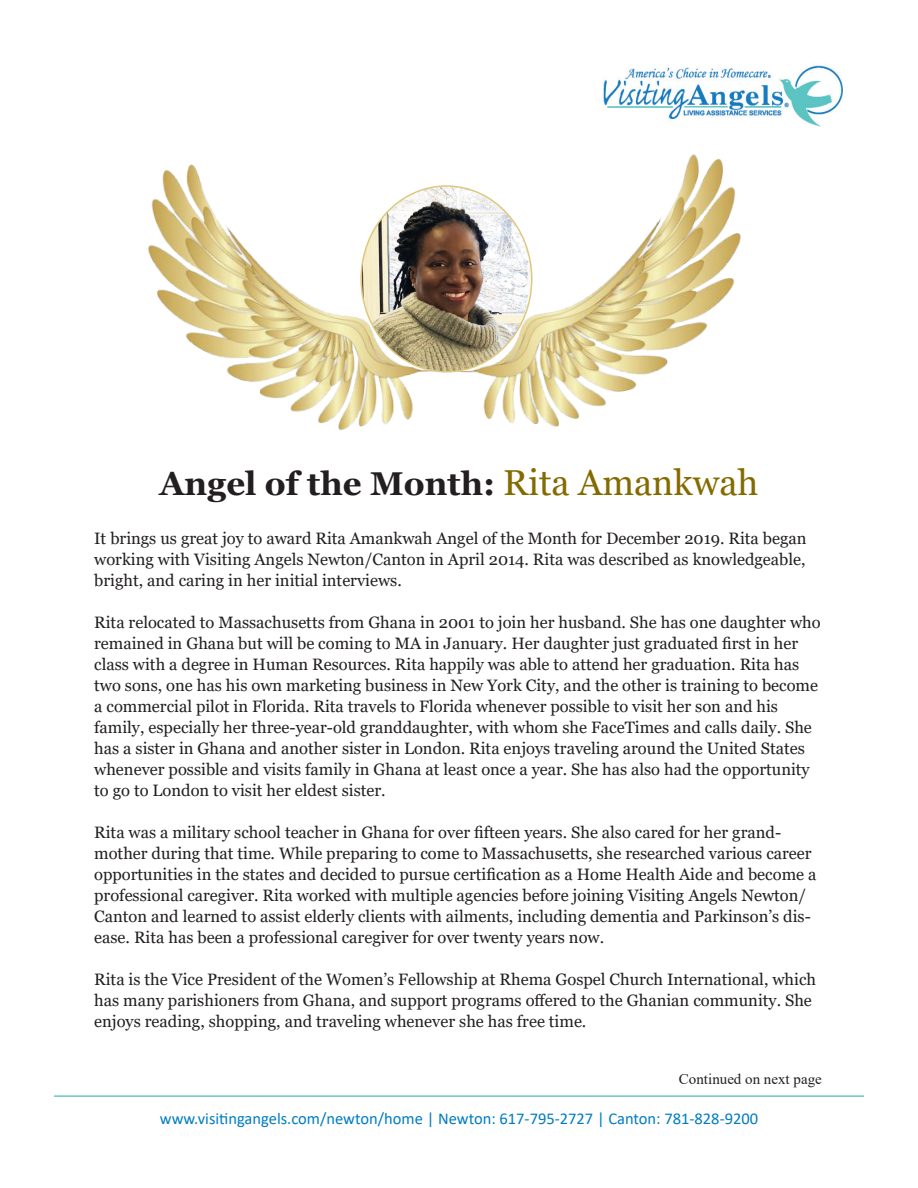
<style>
.page{position:relative;width:918px;height:1188px;background:#fff}
.page>*{position:absolute;margin:0;border:0;box-sizing:border-box;transform-origin:0 0}
.t1{font:700 33px "Georgia";color:#231f20}
.t2{font:16.5px/21px "Georgia";color:#231f20}
.t3{font:16.5px "Calibri";color:#007cc2}
.t4{font:15px "Times New Roman";color:#231f20}
.s1{font-weight:400;font-size:36px;color:#836b00}
</style>
<div class="page">
<hr style="left:54px;top:1095px;width:810px;height:2px;background:#67c8c7">
<img style="left:603px;top:65px;width:240px;height:62px">
<img style="left:148px;top:154px;width:593px;height:277px">
<h1 class="t1" style="left:160px;top:462px;width:600px">Angel of the Month: <span class="s1">Rita Amankwah</span></h1>
<p class="t2" style="left:94px;top:528px;width:714px;text-align:justify">It brings us great joy to award Rita Amankwah Angel of the Month for December 2019. Rita began working with Visiting Angels Newton/Canton in April 2014. Rita was described as knowledgeable, bright, and caring in her initial interviews.</p>
<p class="t2" style="left:94px;top:612px;width:728px">Rita relocated to Massachusetts from Ghana in 2001 to join her husband. She has one daughter who remained in Ghana but will be coming to MA in January. Her daughter just graduated first in her class with a degree in Human Resources. Rita happily was able to attend her graduation. Rita has two sons, one has his own marketing business in New York City, and the other is training to become a commercial pilot in Florida. Rita travels to Florida whenever possible to visit her son and his family, especially her three-year-old granddaughter, with whom she FaceTimes and calls daily. She has a sister in Ghana and another sister in London. Rita enjoys traveling around the United States whenever possible and visits family in Ghana at least once a year. She has also had the opportunity to go to London to visit her eldest sister.</p>
<p class="t2" style="left:94px;top:822px;width:724px">Rita was a military school teacher in Ghana for over fifteen years. She also cared for her grand&shy;mother during that time. While preparing to come to Massachusetts, she researched various career opportunities in the states and decided to pursue certification as a Home Health Aide and become a professional caregiver. Rita worked with multiple agencies before joining Visiting Angels Newton/ Canton and learned to assist elderly clients with ailments, including dementia and Parkinson’s dis&shy;ease. Rita has been a professional caregiver for over twenty years now.</p>
<p class="t2" style="left:94px;top:969px;width:723px">Rita is the Vice President of the Women’s Fellowship at Rhema Gospel Church International, which has many parishioners from Ghana, and support programs offered to the Ghanian community. She enjoys reading, shopping, and traveling whenever she has free time.</p>
<p class="t4" style="left:679px;top:1068px;width:144px">Continued on next page</p>
<p class="t3" style="left:160px;top:1107px;width:600px">www.visitingangels.com/newton/home | Newton: 617-795-2727 | Canton: 781-828-9200</p>
</div>
